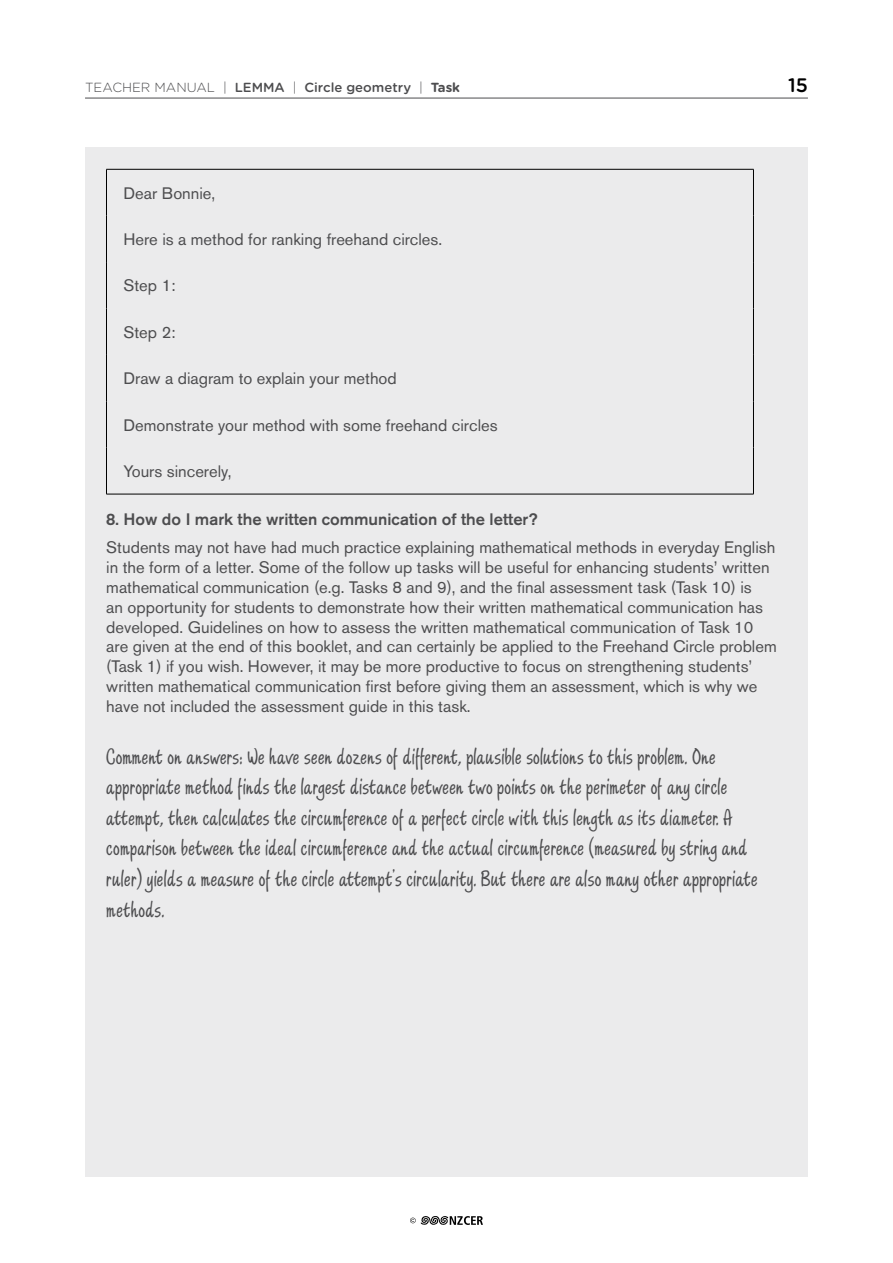
<style>
.page{position:relative;width:893px;height:1263px;background:#fff}
.page>*{position:absolute;margin:0;border:0;box-sizing:border-box;transform-origin:0 0}
.t1{font:25.5px/30.6px "Scripture";letter-spacing:.01em;color:#4d4d4f}
.t2{font:500 19.5px "Gotham Rounded";color:#000}
.t3{font:16.5px/19.8px "Akzidenz Grotesk BE";color:#4d4d4f}
.t4{font:500 16.5px "Akzidenz Grotesk BE";color:#4d4d4f}
.t5{font:500 13.2px "Gotham Rounded";color:#4d4d4f}
.s1{font-weight:300}
.s2{font-weight:700}
</style>
<div class="page">
<svg style="left:410px;top:1216px;width:73px;height:9px"></svg>
<hr style="left:85px;top:98px;width:723px;height:1px;background:#4d4d4f">
<div style="left:85px;top:148px;width:723px;height:1029px;background:#ebebec"></div>
<hr style="left:106px;top:169px;width:648px;height:1px;background:#000">
<hr style="left:106px;top:169px;width:1px;height:47px;background:#000">
<hr style="left:106px;top:216px;width:1px;height:46px;background:#000">
<hr style="left:106px;top:262px;width:1px;height:46px;background:#000">
<hr style="left:106px;top:308px;width:1px;height:47px;background:#000">
<hr style="left:106px;top:355px;width:1px;height:46px;background:#000">
<hr style="left:106px;top:401px;width:1px;height:47px;background:#000">
<hr style="left:106px;top:448px;width:1px;height:46px;background:#000">
<hr style="left:753px;top:169px;width:1px;height:47px;background:#000">
<hr style="left:753px;top:216px;width:1px;height:46px;background:#000">
<hr style="left:753px;top:262px;width:1px;height:46px;background:#000">
<hr style="left:753px;top:308px;width:1px;height:47px;background:#000">
<hr style="left:753px;top:355px;width:1px;height:46px;background:#000">
<hr style="left:753px;top:401px;width:1px;height:47px;background:#000">
<hr style="left:753px;top:448px;width:1px;height:46px;background:#000">
<hr style="left:106px;top:494px;width:648px;height:1px;background:#000">
<p class="t5" style="left:85px;top:78px;width:376px"><span class="s1">TEACHER MANUAL |</span> LEMMA <span class="s1">|</span> Circle geometry <span class="s1">|</span> <span class="s2">Task</span></p>
<p class="t2" style="left:788px;top:71px;width:21px">15</p>
<p class="t3" style="left:123px;top:183px;width:93px">Dear Bonnie,</p>
<p class="t3" style="left:123px;top:229px;width:320px">Here is a method for ranking freehand circles.</p>
<p class="t3" style="left:123px;top:276px;width:54px">Step 1:</p>
<p class="t3" style="left:123px;top:322px;width:54px">Step 2:</p>
<p class="t3" style="left:123px;top:369px;width:275px">Draw a diagram to explain your method</p>
<p class="t3" style="left:123px;top:415px;width:376px">Demonstrate your method with some freehand circles</p>
<p class="t3" style="left:123px;top:461px;width:109px">Yours sincerely,</p>
<p class="t4" style="left:106px;top:509px;width:433px">8. How do I mark the written communication of the letter?</p>
<p class="t3" style="left:106px;top:538px;width:672px">Students may not have had much practice explaining mathematical methods in everyday English in the form of a letter. Some of the follow up tasks will be useful for enhancing students’ written mathematical communication (e.g. Tasks 8 and 9), and the final assessment task (Task 10) is<br>an opportunity for students to demonstrate how their written mathematical communication has developed. Guidelines on how to assess the written mathematical communication of Task 10 are given at the end of this booklet, and can certainly be applied to the Freehand Circle problem (Task 1) if you wish. However, it may be more productive to focus on strengthening students’ written mathematical communication first before giving them an assessment, which is why we have not included the assessment guide in this task.</p>
<p class="t1" style="left:106px;top:742px;width:653px">Comment on answers: We have seen dozens of different, plausible solutions to this problem. One appropriate method finds the largest distance between two points on the perimeter of any circle attempt, then calculates the circumference of a perfect circle with this length as its diameter. A comparison between the ideal circumference and the actual circumference (measured by string and ruler) yields a measure of the circle attempt’s circularity. But there are also many other appropriate methods.</p>
</div>
